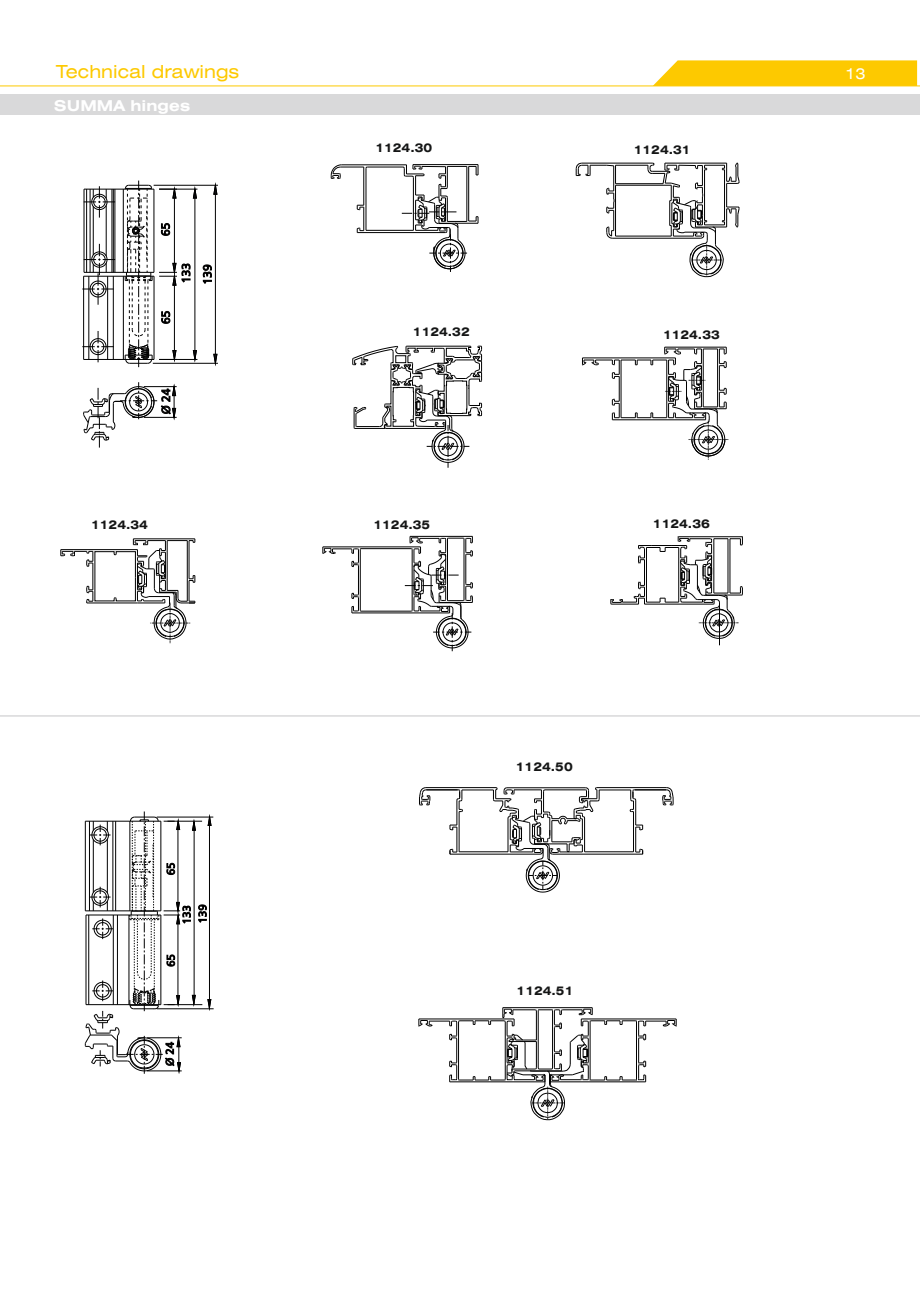
<style>
.page{position:relative;width:920px;height:1290px;background:#fff}
.page>*{position:absolute;margin:0;border:0;box-sizing:border-box;transform-origin:0 0}
.t1{font:expanded 18px "Swiss 721 BT";color:#fdc900}
.t2{font:700 expanded 15px "Swiss 721 BT";color:#fff}
.t3{font:expanded 15px "Swiss 721 BT";color:#fff}
.t4{font:700 expanded 12px "Swiss 721 BT";color:#151616}
</style>
<div class="page">
<div style="left:0;top:94px;width:920px;height:21px;background:#d9d9da"></div>
<hr style="left:366px;top:168px;width:1px;height:62px;background:#000">
<hr style="left:357px;top:232px;width:89px;height:1px;background:#000">
<hr style="left:366px;top:230px;width:47px;height:1px;background:#000">
<hr style="left:367px;top:167px;width:36px;height:1px;background:#000">
<hr style="left:342px;top:165px;width:64px;height:1px;background:#000">
<hr style="left:413px;top:164px;width:65px;height:1px;background:#000">
<hr style="left:363px;top:167px;width:1px;height:38px;background:#000">
<svg style="left:357px;top:205px;width:7px;height:28px"></svg>
<svg style="left:331px;top:164px;width:37px;height:15px"></svg>
<svg style="left:402px;top:165px;width:77px;height:107px"></svg>
<hr style="left:154px;top:185px;width:64px;height:1px;background:#000">
<hr style="left:153px;top:363px;width:65px;height:1px;background:#000">
<hr style="left:215px;top:194px;width:1px;height:160px;background:#000">
<svg style="left:213px;top:183px;width:4px;height:12px"></svg>
<svg style="left:213px;top:354px;width:4px;height:12px"></svg>
<hr style="left:144px;top:386px;width:33px;height:1px;background:#000">
<hr style="left:144px;top:417px;width:33px;height:1px;background:#000">
<hr style="left:84px;top:359px;width:70px;height:1px;background:#000">
<hr style="left:83px;top:276px;width:1px;height:83px;background:#000">
<hr style="left:84px;top:189px;width:1px;height:83px;background:#000">
<hr style="left:86px;top:189px;width:1px;height:83px;background:#000">
<hr style="left:89px;top:276px;width:1px;height:83px;background:#000">
<hr style="left:90px;top:189px;width:1px;height:83px;background:#000">
<hr style="left:93px;top:206px;width:1px;height:49px;background:#000">
<hr style="left:106px;top:205px;width:1px;height:51px;background:#000">
<hr style="left:107px;top:276px;width:1px;height:83px;background:#000">
<hr style="left:112px;top:189px;width:1px;height:83px;background:#000">
<hr style="left:84px;top:276px;width:70px;height:1px;background:#000">
<hr style="left:84px;top:272px;width:70px;height:1px;background:#000">
<hr style="left:113px;top:276px;width:1px;height:83px;background:#000">
<hr style="left:113px;top:189px;width:1px;height:83px;background:#000">
<hr style="left:115px;top:189px;width:1px;height:83px;background:#000">
<hr style="left:123px;top:189px;width:1px;height:83px;background:#000">
<hr style="left:123px;top:276px;width:1px;height:83px;background:#000">
<hr style="left:84px;top:189px;width:70px;height:1px;background:#000">
<svg style="left:82px;top:331px;width:32px;height:31px"></svg>
<svg style="left:84px;top:186px;width:31px;height:32px"></svg>
<svg style="left:82px;top:244px;width:33px;height:61px"></svg>
<svg style="left:83px;top:382px;width:93px;height:66px"></svg>
<svg style="left:125px;top:181px;width:72px;height:186px"></svg>
<svg style="left:203px;top:265px;width:9px;height:19px"></svg>
<hr style="left:612px;top:238px;width:89px;height:1px;background:#000">
<hr style="left:615px;top:236px;width:56px;height:1px;background:#000">
<hr style="left:615px;top:185px;width:56px;height:1px;background:#000">
<hr style="left:615px;top:183px;width:48px;height:1px;background:#000">
<hr style="left:615px;top:165px;width:33px;height:1px;background:#000">
<hr style="left:582px;top:163px;width:71px;height:1px;background:#000">
<svg style="left:576px;top:163px;width:40px;height:76px"></svg>
<svg style="left:647px;top:163px;width:93px;height:114px"></svg>
<svg style="left:352px;top:346px;width:130px;height:122px"></svg>
<svg style="left:582px;top:347px;width:147px;height:113px"></svg>
<svg style="left:61px;top:539px;width:135px;height:105px"></svg>
<hr style="left:323px;top:547px;width:97px;height:1px;background:#000">
<hr style="left:361px;top:548px;width:50px;height:1px;background:#000">
<hr style="left:361px;top:611px;width:50px;height:1px;background:#000">
<hr style="left:352px;top:613px;width:98px;height:1px;background:#000">
<svg style="left:323px;top:547px;width:38px;height:66px"></svg>
<svg style="left:405px;top:536px;width:68px;height:115px"></svg>
<hr style="left:719px;top:604px;width:1px;height:41px;background:#000">
<svg style="left:610px;top:536px;width:133px;height:103px"></svg>
<hr style="left:157px;top:817px;width:56px;height:1px;background:#000">
<hr style="left:157px;top:1008px;width:57px;height:1px;background:#000">
<svg style="left:85px;top:811px;width:126px;height:263px"></svg>
<hr style="left:426px;top:787px;width:70px;height:1px;background:#000">
<hr style="left:462px;top:790px;width:31px;height:1px;background:#000">
<hr style="left:459px;top:851px;width:49px;height:1px;background:#000">
<hr style="left:450px;top:854px;width:90px;height:1px;background:#000">
<hr style="left:426px;top:790px;width:33px;height:1px;background:#000">
<svg style="left:449px;top:789px;width:14px;height:65px"></svg>
<svg style="left:419px;top:787px;width:12px;height:19px"></svg>
<hr style="left:597px;top:787px;width:70px;height:1px;background:#000">
<hr style="left:599px;top:790px;width:32px;height:1px;background:#000">
<hr style="left:585px;top:851px;width:48px;height:1px;background:#000">
<hr style="left:553px;top:854px;width:90px;height:1px;background:#000">
<svg style="left:493px;top:787px;width:107px;height:105px"></svg>
<hr style="left:634px;top:790px;width:33px;height:1px;background:#000">
<svg style="left:630px;top:789px;width:13px;height:65px"></svg>
<svg style="left:662px;top:787px;width:12px;height:19px"></svg>
<hr style="left:503px;top:1007px;width:89px;height:1px;background:#000">
<svg style="left:418px;top:1008px;width:259px;height:112px"></svg>
<hr style="left:0;top:715px;width:920px;height:2px;background:#d9d9da">
<svg style="left:653px;top:60px;width:264px;height:26px;background:#fdcc0f"></svg>
<hr style="left:0;top:86px;width:920px;height:1px;background:#fdc900">
<h1 class="t1" style="left:56px;top:65px;width:185px">Technical drawings</h1>
<p class="t3" style="left:845px;top:68px;width:22px">13</p>
<p class="t2" style="left:54px;top:99px;width:138px">SUMMA hinges</p>
<p class="t4" style="left:91px;top:519px;width:58px">1124.34</p>
<p class="t4" style="left:375px;top:143px;width:58px">1124.30</p>
<p class="t4" style="left:634px;top:145px;width:58px">1124.31</p>
<p class="t4" style="left:413px;top:327px;width:58px">1124.32</p>
<p class="t4" style="left:663px;top:330px;width:58px">1124.33</p>
<p class="t4" style="left:373px;top:520px;width:58px">1124.35</p>
<p class="t4" style="left:653px;top:519px;width:58px">1124.36</p>
<p class="t4" style="left:516px;top:762px;width:58px">1124.50</p>
<p class="t4" style="left:517px;top:986px;width:58px">1124.51</p>
</div>
